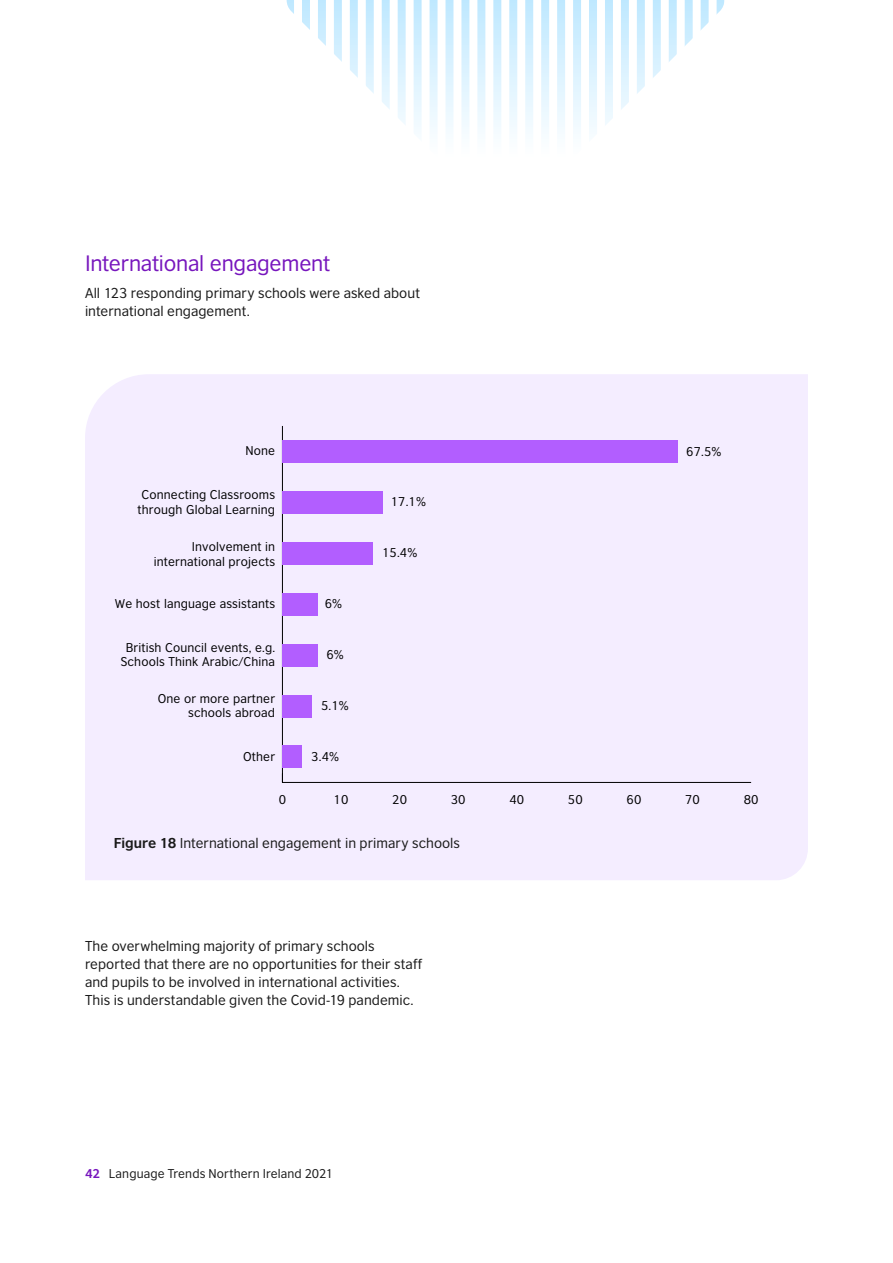
<style>
.page{position:relative;width:893px;height:1263px;background:#fff}
.page>*{position:absolute;margin:0;border:0;box-sizing:border-box;transform-origin:0 0}
.t1{font:21px "British Council Sans";letter-spacing:-.01em;color:#7716bd}
.t2{font:13.5px/18px "British Council Sans";letter-spacing:.005em;color:#1a1a1a}
.t3{font:12px/14.4px "British Council Sans";letter-spacing:.01em;color:#000;text-align:right}
.t4{font:12px "British Council Sans";letter-spacing:.01em;color:#1a1a1a}
.s1{font-weight:700}
.s2{font-weight:700;color:#7716bd}
</style>
<div class="page">
<div style="left:85px;top:374px;width:723px;height:506px;background:#f4edff"></div>
<hr style="left:282px;top:782px;width:469px;height:1px;background:#000">
<hr style="left:282px;top:426px;width:1px;height:356px;background:#000">
<div style="left:282px;top:440px;width:396px;height:23px;background:#b25eff"></div>
<div style="left:282px;top:491px;width:101px;height:22px;background:#b25eff"></div>
<div style="left:282px;top:542px;width:91px;height:22px;background:#b25eff"></div>
<div style="left:282px;top:593px;width:36px;height:22px;background:#b25eff"></div>
<div style="left:282px;top:644px;width:36px;height:22px;background:#b25eff"></div>
<div style="left:282px;top:695px;width:30px;height:22px;background:#b25eff"></div>
<div style="left:282px;top:746px;width:20px;height:22px;background:#b25eff"></div>
<svg style="left:365px;top:0;width:352px;height:107px"></svg>
<svg style="left:493px;top:0;width:8px;height:132px"></svg>
<svg style="left:477px;top:0;width:8px;height:132px"></svg>
<svg style="left:461px;top:0;width:8px;height:132px"></svg>
<svg style="left:445px;top:0;width:8px;height:132px"></svg>
<svg style="left:430px;top:0;width:8px;height:132px"></svg>
<svg style="left:414px;top:0;width:8px;height:132px"></svg>
<svg style="left:398px;top:0;width:8px;height:124px"></svg>
<svg style="left:382px;top:0;width:8px;height:109px"></svg>
<svg style="left:366px;top:0;width:8px;height:107px"></svg>
<svg style="left:350px;top:0;width:8px;height:78px"></svg>
<svg style="left:334px;top:0;width:8px;height:62px"></svg>
<svg style="left:318px;top:0;width:8px;height:46px"></svg>
<svg style="left:509px;top:0;width:8px;height:132px"></svg>
<svg style="left:525px;top:0;width:8px;height:132px"></svg>
<svg style="left:541px;top:0;width:8px;height:132px"></svg>
<svg style="left:557px;top:0;width:8px;height:132px"></svg>
<svg style="left:573px;top:0;width:8px;height:132px"></svg>
<svg style="left:589px;top:0;width:8px;height:132px"></svg>
<svg style="left:605px;top:0;width:8px;height:125px"></svg>
<svg style="left:621px;top:0;width:8px;height:110px"></svg>
<svg style="left:637px;top:0;width:8px;height:107px"></svg>
<svg style="left:653px;top:0;width:8px;height:107px"></svg>
<svg style="left:669px;top:0;width:8px;height:107px"></svg>
<svg style="left:685px;top:0;width:8px;height:107px"></svg>
<div style="left:701px;top:0;width:8px;height:220px;background:#fff"></div>
<h1 class="t1" style="left:85px;top:246px;width:247px">International engagement</h1>
<p class="t2" style="left:85px;top:282px;width:336px">All 123 responding primary schools were asked about international engagement.</p>
<p class="t3" style="left:245px;top:443px;width:31px">None</p>
<p class="t3" style="left:138px;top:486px;width:139px;text-align:center">Connecting Classrooms through Global Learning</p>
<p class="t3" style="left:154px;top:539px;width:123px">Involvement in international projects</p>
<p class="t3" style="left:115px;top:595px;width:162px">We host language assistants</p>
<p class="t3" style="left:121px;top:639px;width:156px;text-align:center">British Council events, e.g.<br>Schools Think Arabic/China</p>
<p class="t3" style="left:158px;top:690px;width:119px">One or more partner schools abroad</p>
<p class="t3" style="left:243px;top:748px;width:33px">Other</p>
<p class="t3" style="left:325px;top:595px;width:19px">6%</p>
<p class="t3" style="left:326px;top:646px;width:19px">6%</p>
<p class="t3" style="left:321px;top:697px;width:29px">5.1%</p>
<p class="t3" style="left:311px;top:748px;width:29px">3.4%</p>
<p class="t3" style="left:391px;top:493px;width:37px">17.1%</p>
<p class="t3" style="left:382px;top:544px;width:37px">15.4%</p>
<p class="t3" style="left:686px;top:444px;width:37px">67.5%</p>
<p class="t3" style="left:279px;top:792px;width:9px">0</p>
<p class="t3" style="left:334px;top:792px;width:16px">10</p>
<p class="t3" style="left:392px;top:792px;width:16px">20</p>
<p class="t3" style="left:451px;top:792px;width:16px">30</p>
<p class="t3" style="left:509px;top:792px;width:16px">40</p>
<p class="t3" style="left:568px;top:792px;width:16px">50</p>
<p class="t3" style="left:626px;top:792px;width:16px">60</p>
<p class="t3" style="left:685px;top:792px;width:16px">70</p>
<p class="t3" style="left:744px;top:792px;width:16px">80</p>
<p class="t2" style="left:114px;top:833px;width:348px"><span class="s1">Figure 18</span> International engagement in primary schools</p>
<p class="t2" style="left:85px;top:935px;width:338px">The overwhelming majority of primary schools reported that there are no opportunities for their staff and pupils to be involved in international activities.<br>This is understandable given the Covid-19 pandemic.</p>
<p class="t4" style="left:85px;top:1163px;width:250px"><span class="s2">42</span> Language Trends Northern Ireland 2021</p>
</div>
